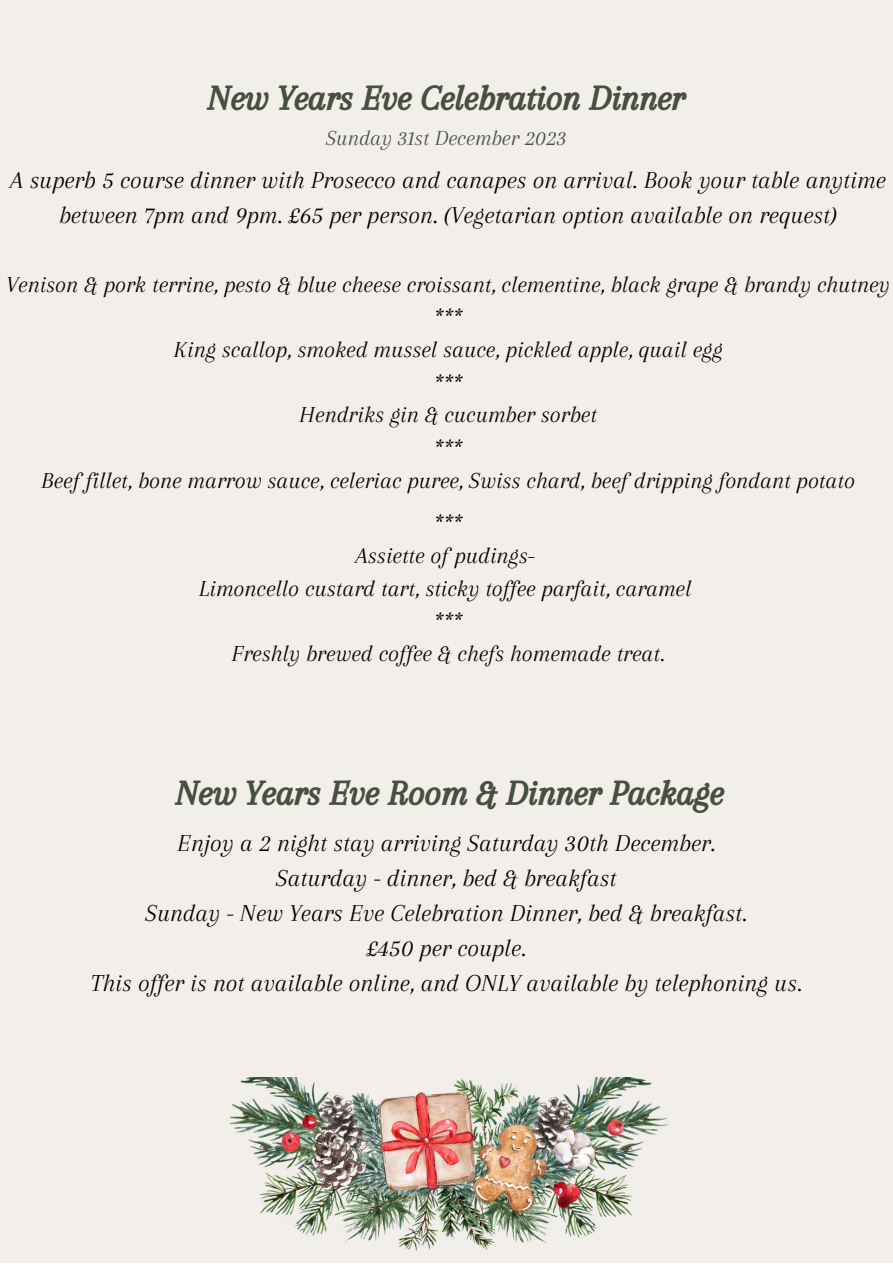
<style>
.page{position:relative;width:893px;height:1264px;background:#fff}
.page>*{position:absolute;margin:0;border:0;box-sizing:border-box;transform-origin:0 0}
.t1{font:35.85px "CA Generated";color:#46503d}
.t2{font:35.7px "CA Generated";color:#46503d}
.t3{font:italic 25.35px/34.8px "Arapey";color:#000;text-align:center}
.t4{font:italic 23.85px/32.5px "Arapey";color:#000;text-align:center}
.t5{font:italic 22.35px "Arapey";color:#46503d}
</style>
<div class="page">
<div style="left:0;top:0;width:892px;height:1262px;background:#f2efeb"></div>
<img style="left:230px;top:1077px;width:438px;height:173px">
<h1 class="t1" style="left:208px;top:77px;width:478px">New Years Eve Celebration Dinner</h1>
<p class="t5" style="left:326px;top:126px;width:242px">Sunday 31st December 2023</p>
<p class="t3" style="left:10px;top:163px;width:876px">A superb 5 course dinner with Prosecco and canapes on arrival. Book your table anytime between 7pm and 9pm. £65 per person. (Vegetarian option available on request)</p>
<p class="t4" style="left:6px;top:268px;width:885px">Venison &amp; pork terrine, pesto &amp; blue cheese croissant, clementine, black grape &amp; brandy chutney ***<br>King scallop, smoked mussel sauce, pickled apple, quail egg<br>***<br>Hendriks gin &amp; cucumber sorbet<br>***<br>Beef fillet, bone marrow sauce, celeriac puree, Swiss chard, beef dripping fondant potato</p>
<p class="t4" style="left:199px;top:506px;width:494px">***<br>Assiette of pudings-<br>Limoncello custard tart, sticky toffee parfait, caramel ***<br>Freshly brewed coffee &amp; chefs homemade treat.</p>
<h2 class="t2" style="left:176px;top:772px;width:549px">New Years Eve Room &amp; Dinner Package</h2>
<p class="t3" style="left:91px;top:826px;width:712px">Enjoy a 2 night stay arriving Saturday 30th December.<br>Saturday - dinner, bed &amp; breakfast<br>Sunday - New Years Eve Celebration Dinner, bed &amp; breakfast.<br>£450 per couple.<br>This offer is not available online, and ONLY available by telephoning us.</p>
</div>
